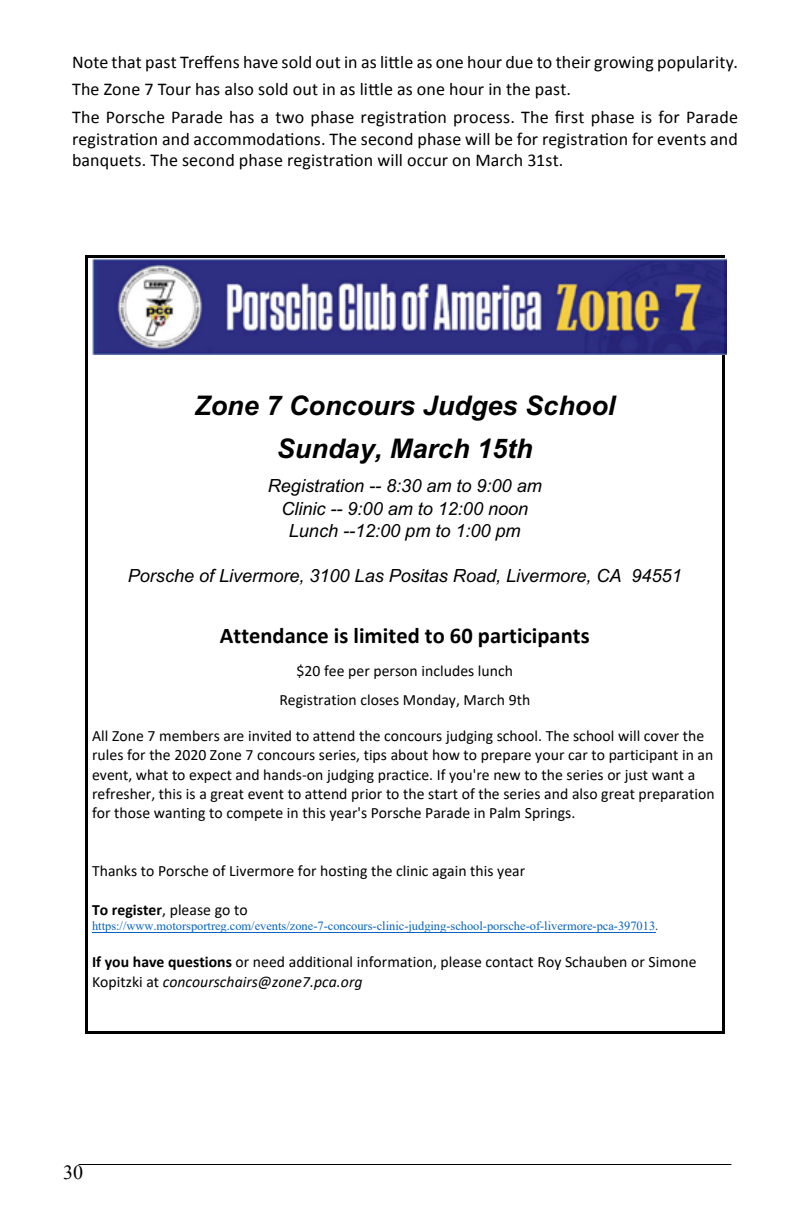
<style>
.page{position:relative;width:792px;height:1224px;background:#fff}
.page>*{position:absolute;margin:0;border:0;box-sizing:border-box;transform-origin:0 0}
.t1{font:italic 700 27px/42.8px "Arial";color:#000;text-align:center}
.t2{font:700 22.4px "Calibri";color:#000}
.t3{font:20px "Times New Roman";color:#000}
.t4{font:italic 18.2px/22.4px "Arial";letter-spacing:-.005em;color:#000;text-align:center}
.t5{font:18px/27.8px "Calibri";letter-spacing:.01em;color:#000}
.t6{font:15.8px/19.2px "Calibri";letter-spacing:.005em;color:#000}
.t7{font:12.4px "Times New Roman";color:#0563c1}
.s1{font-weight:700}
.s2{color:#212529}
.s3{font-style:italic}
</style>
<div class="page">
<hr style="left:79px;top:1164px;width:652px;height:1px;background:#000">
<hr style="left:88px;top:255px;width:634px;height:3px;background:#000">
<hr style="left:85px;top:258px;width:3px;height:106px;background:#000">
<hr style="left:722px;top:258px;width:2px;height:106px;background:#000">
<hr style="left:85px;top:364px;width:3px;height:26px;background:#000">
<hr style="left:722px;top:364px;width:2px;height:26px;background:#000">
<hr style="left:85px;top:390px;width:3px;height:43px;background:#000">
<hr style="left:722px;top:390px;width:2px;height:43px;background:#000">
<hr style="left:85px;top:433px;width:3px;height:42px;background:#000">
<hr style="left:722px;top:433px;width:2px;height:42px;background:#000">
<hr style="left:85px;top:475px;width:3px;height:23px;background:#000">
<hr style="left:722px;top:475px;width:2px;height:23px;background:#000">
<hr style="left:85px;top:498px;width:3px;height:22px;background:#000">
<hr style="left:722px;top:498px;width:2px;height:22px;background:#000">
<hr style="left:85px;top:520px;width:3px;height:22px;background:#000">
<hr style="left:722px;top:520px;width:2px;height:22px;background:#000">
<hr style="left:85px;top:542px;width:3px;height:23px;background:#000">
<hr style="left:722px;top:542px;width:2px;height:23px;background:#000">
<hr style="left:85px;top:565px;width:3px;height:31px;background:#000">
<hr style="left:722px;top:565px;width:2px;height:31px;background:#000">
<hr style="left:85px;top:596px;width:3px;height:26px;background:#000">
<hr style="left:722px;top:596px;width:2px;height:26px;background:#000">
<hr style="left:85px;top:622px;width:3px;height:38px;background:#000">
<hr style="left:722px;top:622px;width:2px;height:38px;background:#000">
<hr style="left:85px;top:660px;width:3px;height:30px;background:#000">
<hr style="left:722px;top:660px;width:2px;height:30px;background:#000">
<hr style="left:85px;top:690px;width:3px;height:20px;background:#000">
<hr style="left:722px;top:690px;width:2px;height:20px;background:#000">
<hr style="left:85px;top:710px;width:3px;height:16px;background:#000">
<hr style="left:85px;top:726px;width:3px;height:19px;background:#000">
<svg style="left:722px;top:710px;width:2px;height:35px"></svg>
<hr style="left:85px;top:745px;width:3px;height:20px;background:#000">
<hr style="left:722px;top:745px;width:2px;height:20px;background:#000">
<hr style="left:85px;top:765px;width:3px;height:19px;background:#000">
<hr style="left:85px;top:784px;width:3px;height:19px;background:#000">
<hr style="left:85px;top:803px;width:3px;height:19px;background:#000">
<svg style="left:722px;top:765px;width:2px;height:57px"></svg>
<hr style="left:85px;top:822px;width:3px;height:20px;background:#000">
<hr style="left:722px;top:822px;width:2px;height:20px;background:#000">
<hr style="left:85px;top:842px;width:3px;height:19px;background:#000">
<hr style="left:85px;top:861px;width:3px;height:19px;background:#000">
<svg style="left:722px;top:842px;width:2px;height:38px"></svg>
<hr style="left:85px;top:880px;width:3px;height:20px;background:#000">
<hr style="left:722px;top:880px;width:2px;height:20px;background:#000">
<hr style="left:85px;top:900px;width:3px;height:19px;background:#000">
<hr style="left:92px;top:932px;width:563px;height:1px;background:#0563c1">
<hr style="left:85px;top:919px;width:3px;height:14px;background:#000">
<hr style="left:85px;top:933px;width:3px;height:19px;background:#000">
<svg style="left:722px;top:900px;width:2px;height:52px"></svg>
<hr style="left:85px;top:952px;width:3px;height:20px;background:#000">
<hr style="left:722px;top:952px;width:2px;height:20px;background:#000">
<hr style="left:85px;top:972px;width:3px;height:19px;background:#000">
<hr style="left:85px;top:991px;width:3px;height:19px;background:#000">
<svg style="left:722px;top:972px;width:2px;height:38px"></svg>
<hr style="left:88px;top:1031px;width:634px;height:2px;background:#000">
<hr style="left:85px;top:1010px;width:3px;height:21px;background:#000">
<hr style="left:722px;top:1010px;width:2px;height:21px;background:#000">
<img style="left:92px;top:258px;width:634px;height:96px">
<p class="t5" style="left:72px;top:47px;width:668px">Note that past Treffens have sold out in as little as one hour due to their growing popularity.<br>The Zone 7 Tour has also sold out in as little as one hour in the past.<br>The Porsche Parade has a two phase registration process. The first phase is for Parade</p>
<p class="t5" style="left:72px;top:127px;width:667px;line-height:21.6px">registration and accommodations. The second phase will be for registration for events and banquets. The second phase registration will occur on March 31st.</p>
<h1 class="t1" style="left:194px;top:385px;width:423px">Zone 7 Concours Judges School<br>Sunday, March 15th</h1>
<p class="t4" style="left:268px;top:475px;width:275px">Registration -- 8:30 am to 9:00 am<br>Clinic -- 9:00 am to 12:00 noon<br>Lunch --12:00 pm to 1:00 pm</p>
<p class="t4" style="left:128px;top:565px;width:555px">Porsche of Livermore, 3100 Las Positas Road, Livermore, CA 94551</p>
<h2 class="t2" style="left:220px;top:620px;width:371px">Attendance is limited to 60 participants</h2>
<p class="t6" style="left:279px;top:655px;width:252px;line-height:29.6px;text-align:center">$20 fee per person includes lunch<br>Registration closes Monday, March 9th</p>
<p class="t6" style="left:92px;top:726px;width:624px">All Zone 7 members are invited to attend the concours judging school. The school will cover the rules for the 2020 Zone 7 concours series, tips about how to prepare your car to participant in an event, what to expect and hands-on judging practice. If you're new to the series or just want a refresher, this is a great event to attend prior to the start of the series and also great preparation for those wanting to compete in this year's Porsche Parade in Palm Springs.</p>
<p class="t6" style="left:92px;top:861px;width:435px">Thanks to Porsche of Livermore for hosting the clinic again this year</p>
<p class="t6" style="left:92px;top:899px;width:157px"><span class="s1">To register</span>, please go to</p>
<p class="t7" style="left:92px;top:918px;width:568px">https://www.motorsportreg.com/events/zone-7-concours-clinic-judging-school-porsche-of-livermore-pca-397013<span class="s2">.</span></p>
<p class="t6" style="left:92px;top:952px;width:606px"><span class="s1">If you have questions</span> or need additional information, please contact Roy Schauben or Simone<br>Kopitzki at <span class="s3">concourschairs@zone7.pca.org</span></p>
<p class="t3" style="left:63px;top:1159px;width:21px">30</p>
</div>
